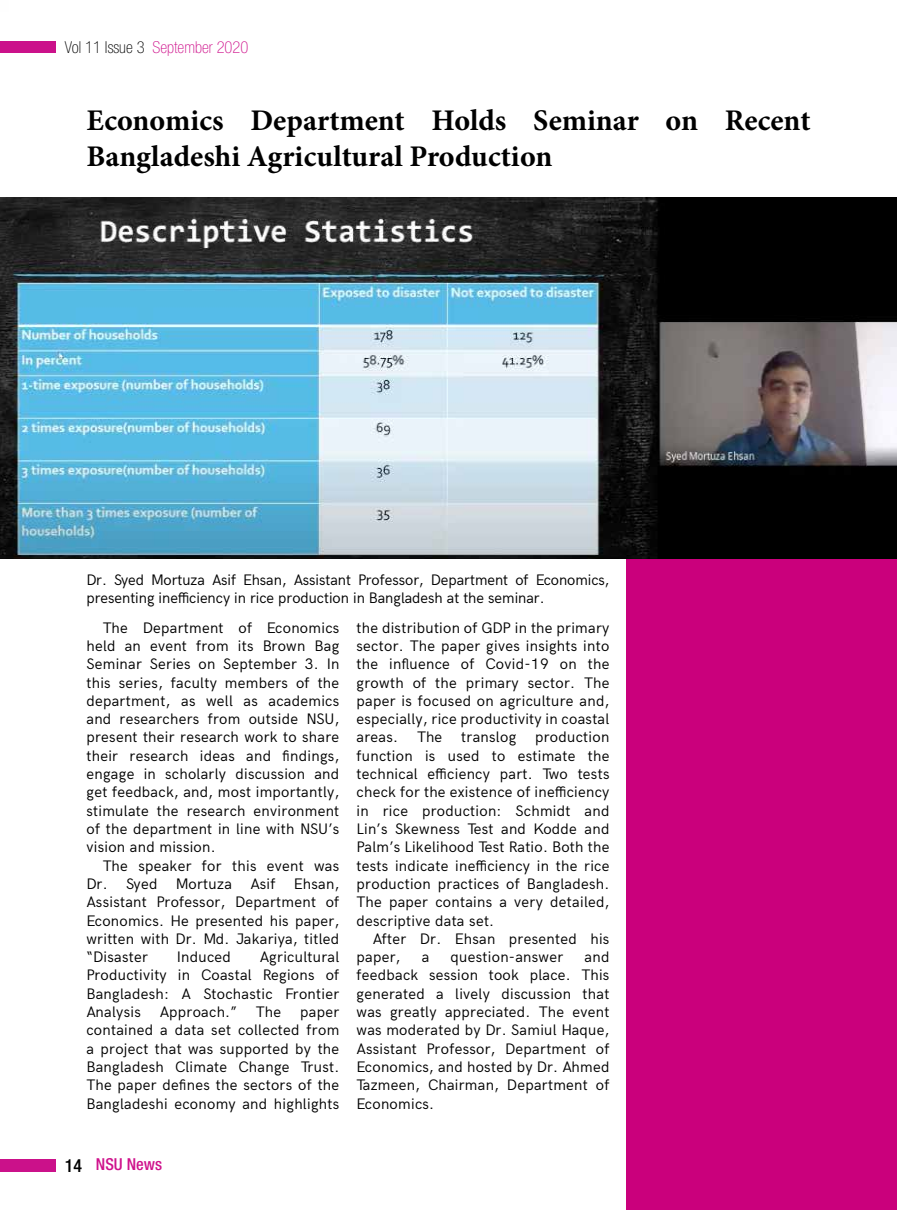
<style>
.page{position:relative;width:897px;height:1210px;background:#fff}
.page>*{position:absolute;margin:0;border:0;box-sizing:border-box;transform-origin:0 0}
.t1{font:700 30px/36px "Minion Pro";color:#000}
.t2{font:100 condensed 16.5px "Helvetica Neue LT Pro";color:#cf128c}
.t3{font:500 condensed 16.5px "Helvetica Neue LT Pro";color:#cf128c}
.t4{font:15px/18.3px "Acari Sans";letter-spacing:.02em;color:#000;text-align:justify}
.t5{font:15px/18px "Acari Sans";color:#000}
.s1{color:#000}
.s2{font-size:18px;color:#000}
</style>
<div class="page">
<div style="left:0;top:1158px;width:56px;height:13px;background:#cb118a"></div>
<div style="left:0;top:41px;width:56px;height:11px;background:#cb118a"></div>
<div style="left:626px;top:505px;width:270px;height:705px;background:#ca007c"></div>
<img style="left:0;top:197px;width:896px;height:362px">
<p class="t2" style="left:65px;top:38px;width:185px"><span class="s1">Vol 11 Issue 3</span> September 2020</p>
<h1 class="t1" style="left:86px;top:102px;width:725px">Economics Department Holds Seminar on Recent<br>Bangladeshi Agricultural Production</h1>
<p class="t5" style="left:86px;top:570px;width:524px">Dr. Syed Mortuza Asif Ehsan, Assistant Professor, Department of Economics, presenting inefficiency in rice production in Bangladesh at the seminar.</p>
<p class="t4" style="left:86px;top:617px;width:254px;text-indent:16px">The Department of Economics held an event from its Brown Bag Seminar Series on September 3. In this series, faculty members of the department, as well as academics and researchers from outside NSU, present their research work to share their research ideas and findings, engage in scholarly discussion and get feedback, and, most importantly, stimulate the research environment of the department in line with NSU’s vision and mission.</p>
<p class="t4" style="left:86px;top:855px;width:254px;text-indent:16px">The speaker for this event was Dr. Syed Mortuza Asif Ehsan, Assistant Professor, Department of Economics. He presented his paper, written with Dr. Md. Jakariya, titled “Disaster</p>
<p class="t4" style="left:86px;top:946px;width:254px;text-indent:173px">Agricultural Productivity in Coastal Regions of Bangladesh: A Stochastic Frontier Analysis</p>
<p class="t4" style="left:177px;top:946px;width:55px">Induced</p>
<p class="t4" style="left:160px;top:1001px;width:79px">Approach.”</p>
<p class="t4" style="left:256px;top:1001px;width:27px">The</p>
<p class="t4" style="left:86px;top:1001px;width:254px;text-indent:214px">paper contained a data set collected from a project that was supported by the Bangladesh Climate Change Trust.<br>The paper defines the sectors of the Bangladeshi economy and highlights</p>
<p class="t4" style="left:356px;top:617px;width:254px">the distribution of GDP in the primary sector. The paper gives insights into the influence of Covid-19 on the growth of the primary sector. The paper is focused on agriculture and, especially, rice productivity in coastal areas.</p>
<p class="t4" style="left:356px;top:727px;width:254px;text-indent:178px">production function is used to estimate the technical efficiency part. Two tests check for the existence of inefficiency in rice production: Schmidt and Lin’s Skewness Test and Kodde and Palm’s Likelihood Test Ratio. Both the tests indicate inefficiency in the rice production practices of Bangladesh.<br>The paper contains a very detailed, descriptive data set.</p>
<p class="t4" style="left:356px;top:928px;width:254px;text-indent:16px">After Dr. Ehsan presented his paper,</p>
<p class="t4" style="left:417px;top:727px;width:27px">The</p>
<p class="t4" style="left:461px;top:727px;width:56px">translog</p>
<p class="t4" style="left:356px;top:946px;width:254px;text-indent:228px">and feedback session took place. This generated a lively discussion that was greatly appreciated. The event was moderated by Dr. Samiul Haque, Assistant Professor, Department of Economics, and hosted by Dr. Ahmed Tazmeen, Chairman, Department of Economics.</p>
<p class="t4" style="left:421px;top:946px;width:9px">a</p>
<p class="t4" style="left:450px;top:946px;width:114px">question-answer</p>
<p class="t3" style="left:65px;top:1154px;width:99px"><span class="s2">14</span> NSU News</p>
</div>
